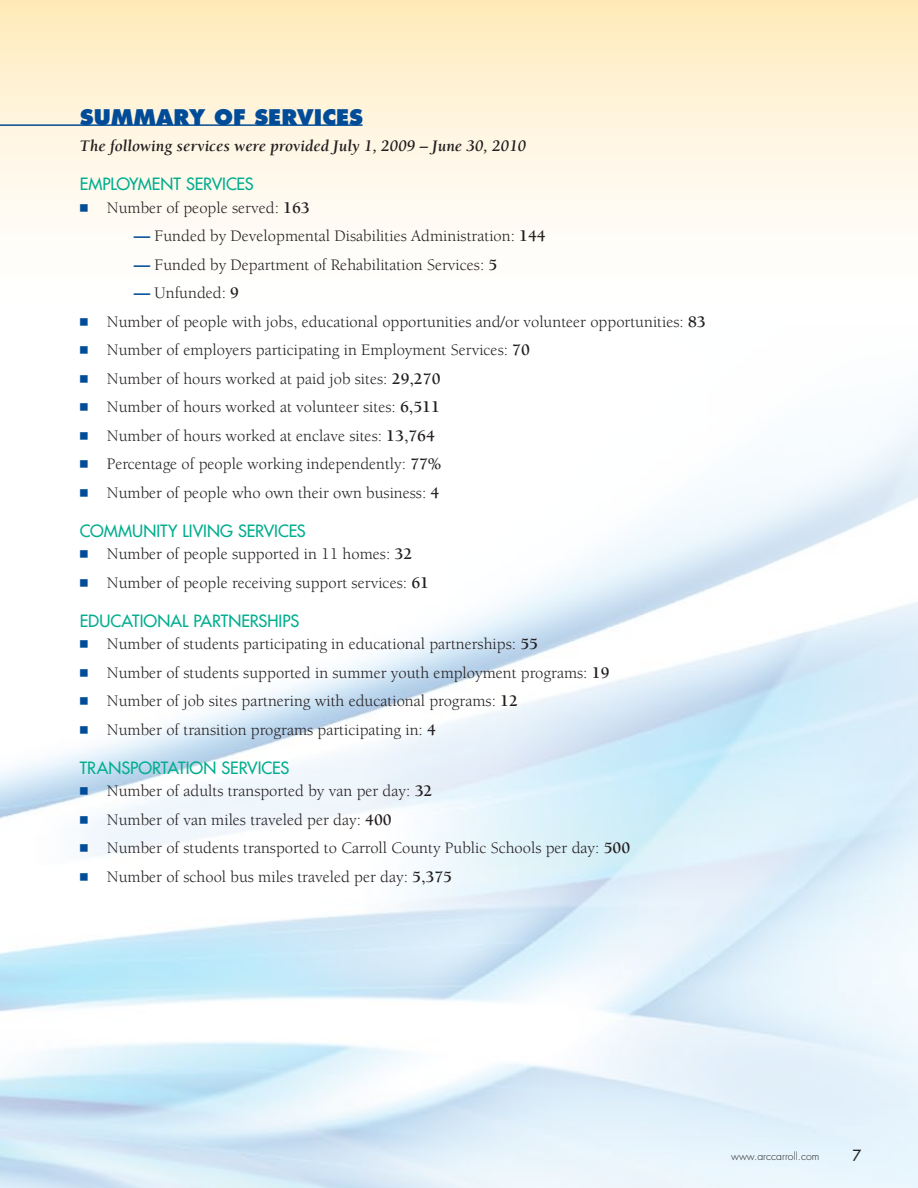
<style>
.page{position:relative;width:918px;height:1188px;background:#fff}
.page>*{position:absolute;margin:0;border:0;box-sizing:border-box;transform-origin:0 0}
.t1{font:800 21px "Futura";color:#004c98}
.t2{font:16.5px/28.5px "Berkeley";color:#231f20}
.t3{font:16.5px "Futura";color:#00ad8e}
.t4{font:italic 700 16.5px "Berkeley";color:#231f20}
.t5{font:15px "Futura";color:#231f20}
.t6{font:300 10.5px "Futura";color:#231f20}
.s1{font-family:"Universal Newswith Comm Pi";font-size:15px;color:#004c98}
.s2{font-weight:700}
.s3{font-weight:900;color:#004c98}
</style>
<div class="page">
<div style="left:0;top:0;width:918px;height:324px;background:linear-gradient(to bottom,#ffecbf,#fff)"></div>
<hr style="left:0;top:124px;width:363px;height:2px;background:#004c98">
<p class="t1" style="left:80px;top:104px;width:284px">SUMMARY OF SERVICES</p>
<p class="t4" style="left:80px;top:137px;width:448px">The following services were provided July 1, 2009 – June 30, 2010</p>
<p class="t3" style="left:80px;top:174px;width:166px">EMPLOYMENT SERVICES</p>
<p class="t2" style="left:80px;top:194px;width:232px"><span class="s1">n</span> Number of people served: <span class="s2">163</span></p>
<p class="t2" style="left:134px;top:222px;width:414px"><span class="s3">—</span> Funded by Developmental Disabilities Administration: <span class="s2">144</span></p>
<p class="t2" style="left:134px;top:251px;width:365px"><span class="s3">—</span> Funded by Department of Rehabilitation Services: <span class="s2">5</span></p>
<p class="t2" style="left:80px;top:279px;width:628px;text-indent:54px"><span class="s3">—</span> Unfunded: <span class="s2">9<br></span><span class="s1">n</span> Number of people with jobs, educational opportunities and/or volunteer opportunities: <span class="s2">83 </span><span class="s1">n</span> Number of employers participating in Employment Services: <span class="s2">70<br></span><span class="s1">n</span> Number of hours worked at paid job sites: <span class="s2">29,270<br></span><span class="s1">n</span> Number of hours worked at volunteer sites: <span class="s2">6,511<br></span><span class="s1">n</span> Number of hours worked at enclave sites: <span class="s2">13,764<br></span><span class="s1">n</span> Percentage of people working independently: <span class="s2">77%<br></span><span class="s1">n</span> Number of people who own their own business: <span class="s2">4</span></p>
<p class="t3" style="left:80px;top:520px;width:218px">COMMUNITY LIVING SERVICES</p>
<p class="t2" style="left:80px;top:540px;width:351px"><span class="s1">n</span> Number of people supported in 11 homes: <span class="s2">32<br></span><span class="s1">n</span> Number of people receiving support services: <span class="s2">61</span></p>
<p class="t3" style="left:80px;top:610px;width:220px">EDUCATIONAL PARTNERSHIPS</p>
<p class="t2" style="left:80px;top:630px;width:531px"><span class="s1">n</span> Number of students participating in educational partnerships: <span class="s2">55<br></span><span class="s1">n</span> Number of students supported in summer youth employment programs: <span class="s2">19 </span><span class="s1">n</span> Number of job sites partnering with educational programs: <span class="s2">12<br></span><span class="s1">n</span> Number of transition programs participating in: <span class="s2">4</span></p>
<p class="t3" style="left:80px;top:757px;width:202px">TRANSPORTATION SERVICES</p>
<p class="t2" style="left:80px;top:777px;width:552px"><span class="s1">n</span> Number of adults transported by van per day: <span class="s2">32<br></span><span class="s1">n</span> Number of van miles traveled per day: <span class="s2">400<br></span><span class="s1">n</span> Number of students transported to Carroll County Public Schools per day: <span class="s2">500 </span><span class="s1">n</span> Number of school bus miles traveled per day: <span class="s2">5,375</span></p>
<p class="t6" style="left:731px;top:1150px;width:90px">www.arccarroll.com</p>
<p class="t5" style="left:853px;top:1146px;width:10px">7</p>
</div>
